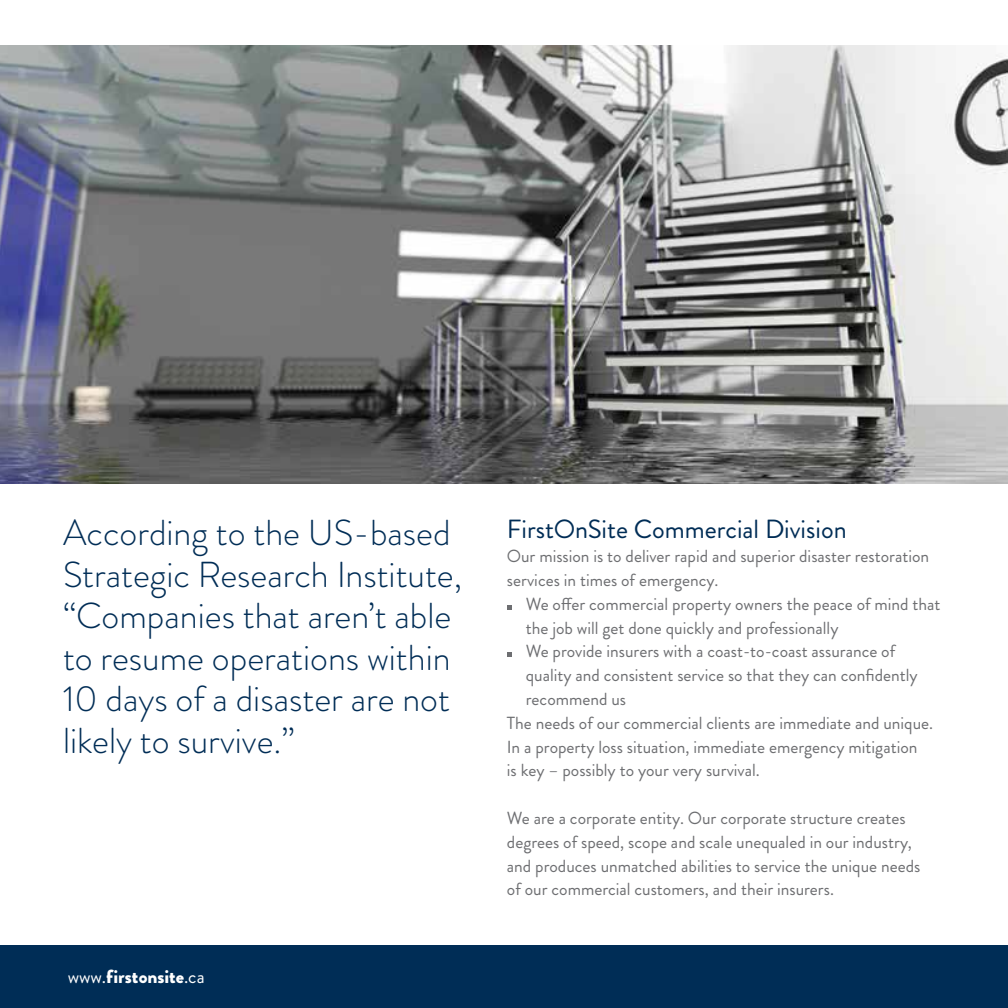
<style>
.page{position:relative;width:1008px;height:1008px;background:#fff}
.page>*{position:absolute;margin:0;border:0;box-sizing:border-box;transform-origin:0 0}
.t1{font:300 36.05px/41.5px "Brandon Grotesque";color:#002d56}
.t2{font:26.25px "Brandon Grotesque";color:#002d56}
.t3{font:900 19.07px "Brandon Grotesque";color:#fff}
.t4{font:17.5px/23.8px "Brandon Grotesque";color:#6d6e71}
.s1{font-weight:400}
</style>
<div class="page">
<svg style="left:507px;top:605px;width:5px;height:5px"></svg>
<svg style="left:507px;top:653px;width:5px;height:4px"></svg>
<img style="left:0;top:46px;width:1008px;height:438px">
<div style="left:0;top:945px;width:1008px;height:63px;background:#002d56"></div>
<h1 class="t1" style="left:63px;top:512px;width:401px">According to the US-based<br>Strategic Research Institute, “Companies that aren’t able to resume operations within<br>10 days of a disaster are not likely to survive.”</h1>
<h2 class="t2" style="left:507px;top:511px;width:341px">FirstOnSite Commercial Division</h2>
<p class="t4" style="left:507px;top:545px;width:424px">Our mission is to deliver rapid and superior disaster restoration services in times of emergency.</p>
<p class="t4" style="left:526px;top:592px;width:416px">We offer commercial property owners the peace of mind that</p>
<p class="t4" style="left:526px;top:616px;width:314px">the job will get done quickly and professionally</p>
<p class="t4" style="left:526px;top:640px;width:371px">We provide insurers with a coast-to-coast assurance of</p>
<p class="t4" style="left:526px;top:664px;width:393px">quality and consistent service so that they can confidently</p>
<p class="t4" style="left:526px;top:687px;width:102px">recommend us</p>
<p class="t4" style="left:507px;top:711px;width:428px">The needs of our commercial clients are immediate and unique.</p>
<p class="t4" style="left:507px;top:735px;width:412px">I n a property loss situation, immediate emergency mitigation</p>
<p class="t4" style="left:507px;top:759px;width:254px">is key – possibly to your very survival.</p>
<p class="t4" style="left:507px;top:806px;width:415px">We are a corporate entity. Our corporate structure creates degrees of speed, scope and scale unequaled in our industry, and produces unmatched abilities to service the unique needs of our commercial customers, and their insurers.</p>
<p class="t3" style="left:68px;top:963px;width:138px"><span class="s1">www.</span>firstonsite<span class="s1">.ca</span></p>
</div>
